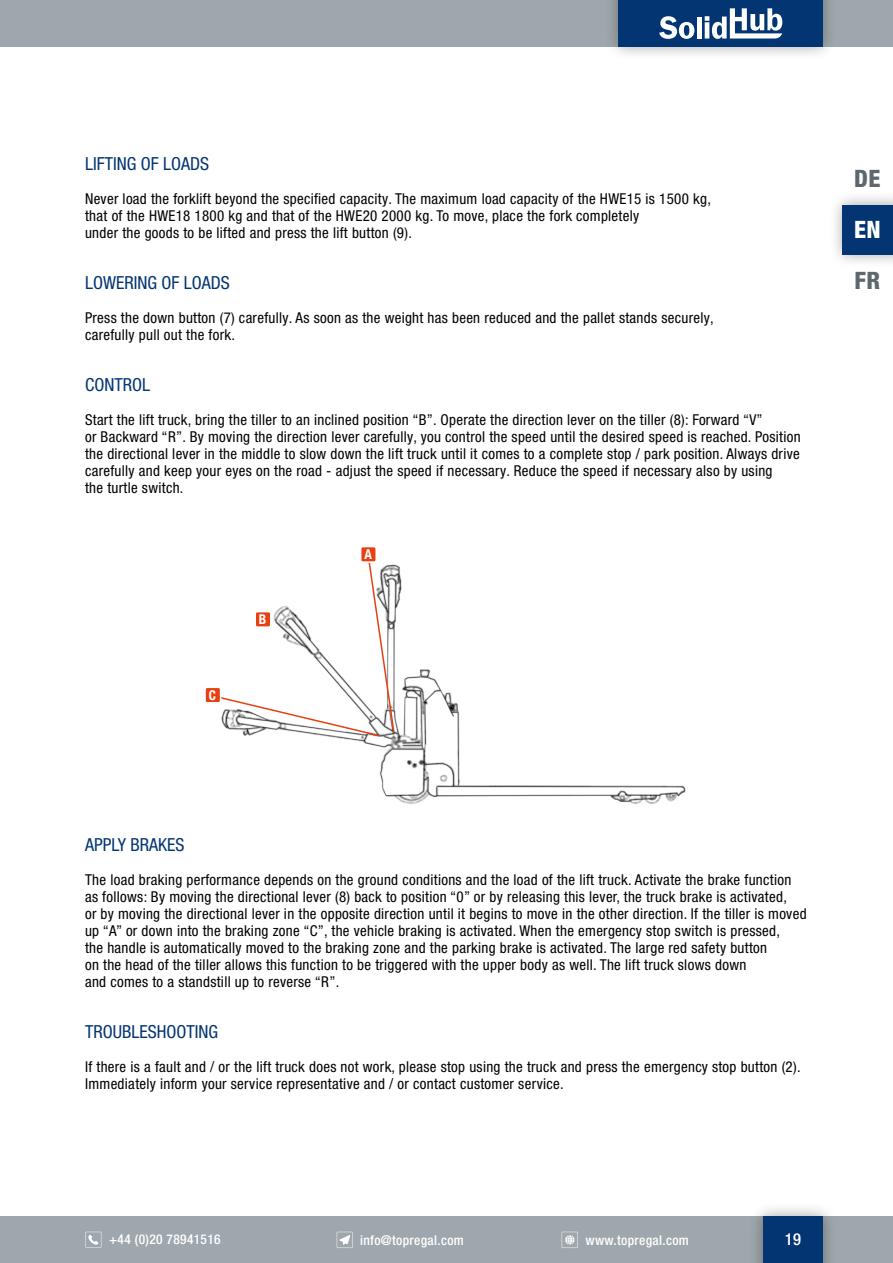
<style>
.page{position:relative;width:893px;height:1263px;background:#fff}
.page>*{position:absolute;margin:0;border:0;box-sizing:border-box;transform-origin:0 0}
.t1{font:800 condensed 24px "Helvetica Neue LT Pro";color:#5c686e}
.t2{font:800 condensed 24px "Helvetica Neue LT Pro";color:#fff}
.t3{font:condensed 18px "Helvetica Neue LT Pro";color:#033572}
.t4{font:500 condensed 16.5px "Helvetica Neue LT Pro";color:#fff}
.t5{font:condensed 15px/17px "Helvetica Neue LT Pro";letter-spacing:.02em;color:#000}
.t6{font:500 condensed 13.5px "Helvetica Neue LT Pro";letter-spacing:.025em;color:#fff}
.t7{font:700 condensed 13.5px "Helvetica Neue LT Pro";color:#fff}
</style>
<div class="page">
<div style="left:0;top:1216px;width:893px;height:47px;background:#9ea7ad"></div>
<svg style="left:562px;top:1232px;width:16px;height:16px"></svg>
<svg style="left:337px;top:1232px;width:16px;height:16px"></svg>
<svg style="left:85px;top:1232px;width:16px;height:16px"></svg>
<div style="left:0;top:0;width:893px;height:47px;background:#9ea7ad"></div>
<div style="left:829px;top:191px;width:64px;height:77px;background:#000;opacity:.35"></div>
<div style="left:843px;top:205px;width:50px;height:49px;background:#033572"></div>
<div style="left:604px;top:0;width:233px;height:61px;background:#000;opacity:.35"></div>
<div style="left:619px;top:0;width:204px;height:47px;background:#033572"></div>
<div style="left:749px;top:1202px;width:88px;height:61px;background:#000;opacity:.35"></div>
<div style="left:763px;top:1216px;width:60px;height:47px;background:#033572"></div>
<svg style="left:659px;top:16px;width:35px;height:23px"></svg>
<hr style="left:697px;top:17px;width:4px;height:22px;background:#fff">
<svg style="left:705px;top:8px;width:77px;height:31px"></svg>
<img style="left:332px;top:564px;width:354px;height:240px">
<svg style="left:221px;top:563px;width:174px;height:174px"></svg>
<div style="left:361px;top:547px;width:15px;height:15px;background:#e74011;border-radius:2px"></div>
<div style="left:360px;top:546px;width:17px;height:17px;border:2px solid #fff;border-radius:2px"></div>
<div style="left:255px;top:612px;width:16px;height:15px;background:#e74011;border-radius:2px"></div>
<div style="left:254px;top:611px;width:17px;height:17px;border:2px solid #fff;border-radius:2px"></div>
<div style="left:205px;top:687px;width:16px;height:16px;background:#e74011;border-radius:2px"></div>
<div style="left:204px;top:686px;width:17px;height:17px;border:2px solid #fff;border-radius:2px"></div>
<p class="t3" style="left:85px;top:153px;width:125px">LIFTING OF LOADS</p>
<p class="t5" style="left:85px;top:190px;width:627px">Never load the forklift beyond the specified capacity. The maximum load capacity of the HWE15 is 1500 kg, that of the HWE18 1800 kg and that of the HWE20 2000 kg. To move, place the fork completely<br>under the goods to be lifted and press the lift button (9).</p>
<p class="t3" style="left:85px;top:272px;width:146px">LOWERING OF LOADS</p>
<p class="t5" style="left:85px;top:309px;width:630px">Press the down button (7) carefully. As soon as the weight has been reduced and the pallet stands securely, carefully pull out the fork.</p>
<p class="t3" style="left:85px;top:374px;width:67px">CONTROL</p>
<p class="t5" style="left:85px;top:411px;width:717px">Start the lift truck, bring the tiller to an inclined position “B”. Operate the direction lever on the tiller (8): Forward “V”<br>or Backward “R”. By moving the direction lever carefully, you control the speed until the desired speed is reached. Position the directional lever in the middle to slow down the lift truck until it comes to a complete stop / park position. Always drive carefully and keep your eyes on the road - adjust the speed if necessary. Reduce the speed if necessary also by using<br>the turtle switch.</p>
<p class="t7" style="left:209px;top:687px;width:9px">C</p>
<p class="t7" style="left:259px;top:611px;width:9px">B</p>
<p class="t7" style="left:364px;top:546px;width:9px">A</p>
<h1 class="t1" style="left:854px;top:164px;width:28px">DE</h1>
<h1 class="t2" style="left:854px;top:215px;width:28px">EN</h1>
<h1 class="t1" style="left:855px;top:266px;width:27px">FR</h1>
<p class="t3" style="left:85px;top:833px;width:101px">APPLY BRAKES</p>
<p class="t5" style="left:85px;top:870px;width:723px">The load braking performance depends on the ground conditions and the load of the lift truck. Activate the brake function as follows: By moving the directional lever (8) back to position “0” or by releasing this lever, the truck brake is activated,<br>or by moving the directional lever in the opposite direction until it begins to move in the other direction. If the tiller is moved up “A” or down into the braking zone “C”, the vehicle braking is activated. When the emergency stop switch is pressed,<br>the handle is automatically moved to the braking zone and the parking brake is activated. The large red safety button<br>on the head of the tiller allows this function to be triggered with the upper body as well. The lift truck slows down<br>and comes to a standstill up to reverse “R”.</p>
<p class="t3" style="left:85px;top:1021px;width:135px">TROUBLESHOOTING</p>
<p class="t5" style="left:85px;top:1058px;width:717px">If there is a fault and / or the lift truck does not work, please stop using the truck and press the emergency stop button (2).<br>Immediately inform your service representative and / or contact customer service.</p>
<p class="t6" style="left:109px;top:1231px;width:113px">+44 (0)20 78941516</p>
<p class="t6" style="left:360px;top:1232px;width:105px">info@topregal.com</p>
<p class="t6" style="left:585px;top:1232px;width:105px">www.topregal.com</p>
<p class="t4" style="left:785px;top:1229px;width:18px">19</p>
</div>
